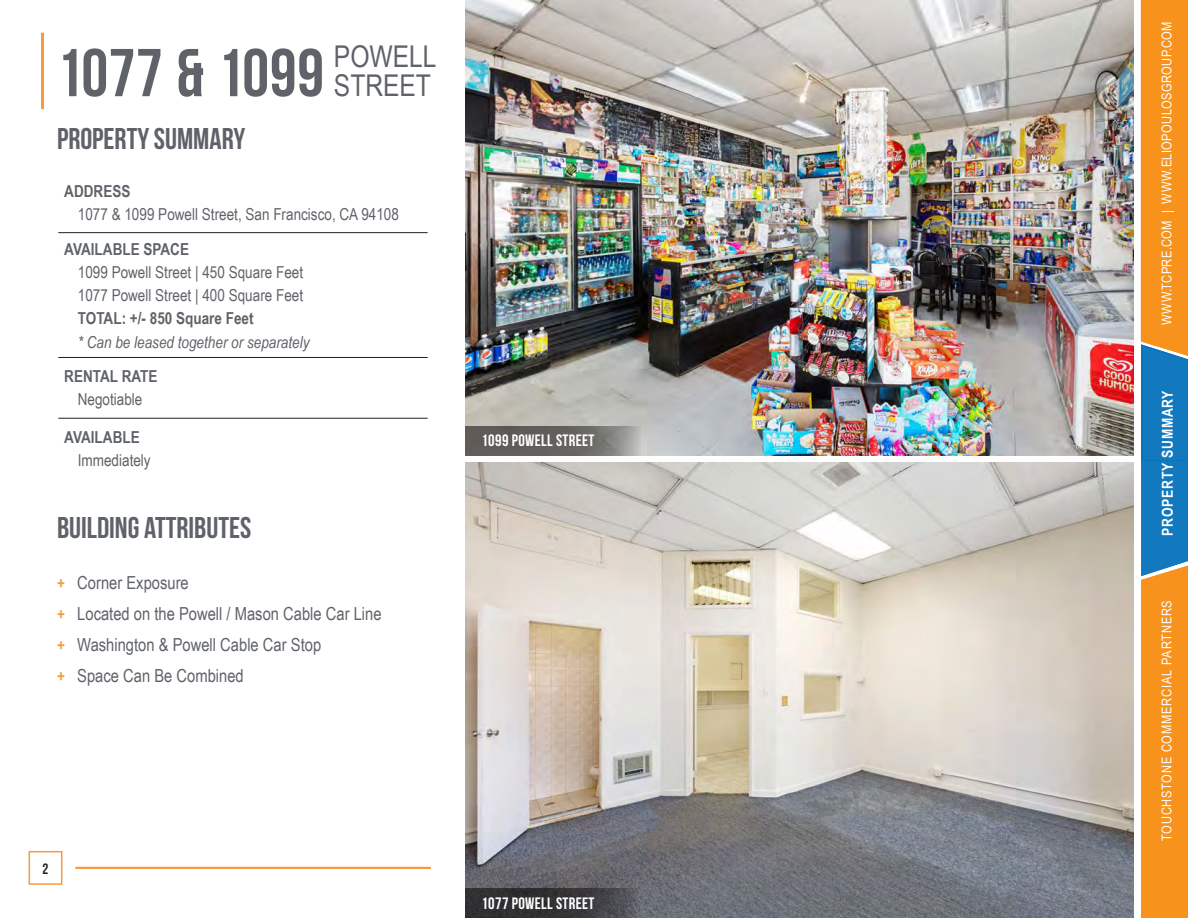
<style>
.page{position:relative;width:1188px;height:918px;background:#fff}
.page>*{position:absolute;margin:0;border:0;box-sizing:border-box;transform-origin:0 0}
.Body{font:700 67.5px "Bebas Neue";letter-spacing:.01em;color:#5f6369}
.Body-2{font:30px "Bebas Neue";color:#5f6369}
.Body-3{font:30px "Arial Narrow";color:#5f6369}
.t1{font:18px "Arial Narrow";color:#5f6369}
.t2{font:16.5px "Arial Narrow";color:#5f6369}
.t3{font:700 16.5px "Arial Narrow";color:#5f6369}
.Body-4{font:700 16.5px "Bebas Neue";letter-spacing:.02em;color:#fff}
.t4{font:italic 16.5px "Arial Narrow";color:#5f6369}
.Body-5{font:700 15px "Arial Narrow";letter-spacing:.05em;color:#fff}
.Body-6{font:700 15px "Bebas Neue";color:#231f20}
.Body-7{font:13.5px "Arial Narrow";letter-spacing:.03em;color:#fff}
.Body-8{font:13.5px "Arial Narrow";letter-spacing:.05em;color:#fff}
.s1{font-weight:700;font-size:16.5px;color:#f89a3f}
</style>
<div class="page">
<img style="left:465px;top:0;width:668px;height:455px">
<img style="left:465px;top:463px;width:668px;height:455px">
<svg style="left:465px;top:426px;width:176px;height:29px;background:#6f6c69"></svg>
<svg style="left:465px;top:889px;width:176px;height:29px;background:#3a393d"></svg>
<div style="left:29px;top:851px;width:33px;height:34px;border:2px solid #f89a3f"></div>
<hr style="left:75px;top:867px;width:356px;height:2px;background:#f89a3f">
<hr style="left:41px;top:33px;width:3px;height:76px;background:#f89a3f">
<svg style="left:1140px;top:0;width:48px;height:918px;background:#c28f48"></svg>
<hr style="left:58px;top:232px;width:370px;height:1px;background:#231f20">
<hr style="left:58px;top:357px;width:370px;height:1px;background:#231f20">
<hr style="left:58px;top:418px;width:370px;height:1px;background:#231f20">
<p class="Body" style="left:56px;top:36px;width:270px">1077 &amp; 1099</p>
<p class="Body-3" style="left:334px;top:35px;width:104px">POWELL</p>
<p class="Body-3" style="left:334px;top:63px;width:99px">STREET</p>
<p class="Body-2" style="left:57px;top:123px;width:190px">PROPERTY SUMMARY</p>
<p class="t3" style="left:64px;top:178px;width:68px">ADDRESS</p>
<p class="t2" style="left:78px;top:202px;width:323px">1077 &amp; 1099 Powell Street, San Francisco, CA 94108</p>
<p class="t3" style="left:64px;top:236px;width:126px">AVAILABLE SPACE</p>
<p class="t2" style="left:78px;top:260px;width:227px">1099 Powell Street | 450 Square Feet</p>
<p class="t2" style="left:78px;top:283px;width:227px">1077 Powell Street | 400 Square Feet</p>
<p class="t3" style="left:78px;top:306px;width:177px">TOTAL: +/- 850 Square Feet</p>
<p class="t4" style="left:78px;top:330px;width:233px">* Can be leased together or separately</p>
<p class="t3" style="left:64px;top:364px;width:95px">RENTAL RATE</p>
<p class="t2" style="left:78px;top:388px;width:66px">Negotiable</p>
<p class="t3" style="left:64px;top:425px;width:77px">AVAILABLE</p>
<p class="t2" style="left:78px;top:448px;width:74px">Immediately</p>
<p class="Body-2" style="left:57px;top:511px;width:196px">BUILDING ATTRIBUTES</p>
<p class="t1" style="left:57px;top:570px;width:133px"><span class="s1">+</span> Corner Exposure</p>
<p class="t1" style="left:57px;top:601px;width:326px"><span class="s1">+</span> Located on the Powell / Mason Cable Car Line</p>
<p class="t1" style="left:57px;top:631px;width:266px"><span class="s1">+</span> Washington &amp; Powell Cable Car Stop</p>
<p class="t1" style="left:57px;top:662px;width:188px"><span class="s1">+</span> Space Can Be Combined</p>
<p class="Body-4" style="left:481px;top:432px;width:114px">1099 POWELL STREET</p>
<p class="Body-6" style="left:43px;top:860px;width:7px">2</p>
<p class="Body-4" style="left:481px;top:894px;width:114px">1077 POWELL STREET</p>
<p class="Body-7" style="left:1157px;top:325px;width:305px;rotate:-90deg">WWW.TCPRE.COM | WWW.ELIOPOULOSGROUP.COM</p>
<p class="Body-5" style="left:1156px;top:536px;width:147px;rotate:-90deg">PROPERTY SUMMARY</p>
<p class="Body-8" style="left:1157px;top:841px;width:242px;rotate:-90deg">TOUCHSTONE COMMERCIAL PARTNERS</p>
</div>
